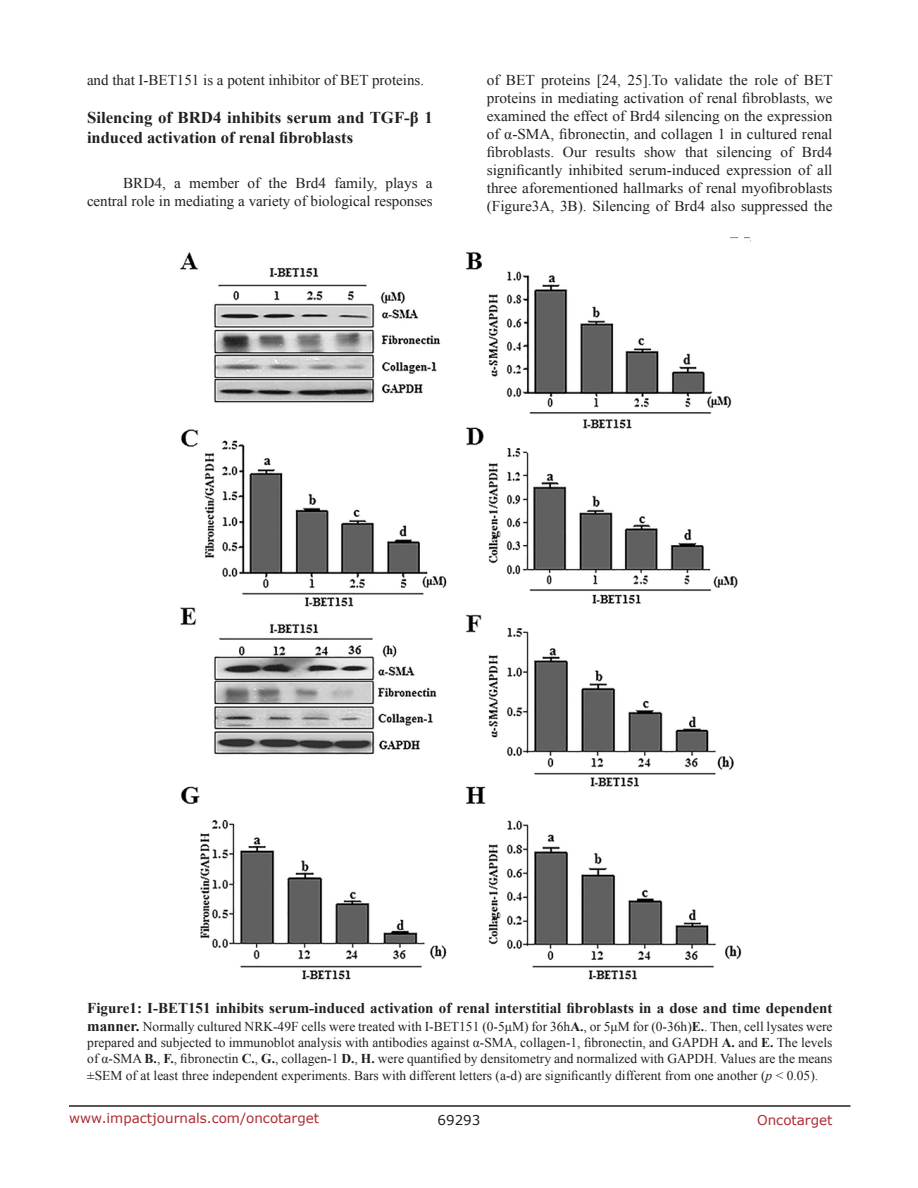
<style>
.page{position:relative;width:918px;height:1188px;background:#fff}
.page>*{position:absolute;margin:0;border:0;box-sizing:border-box;transform-origin:0 0}
.SubHeading{font:700 16.5px/19.8px "Times New Roman";color:#221f22}
.BodyText{font:15px/18px "Times New Roman";color:#221f22;text-align:right}
.FigureText{font:700 15px "Times New Roman";color:#221f22}
.FigureText-2{font:13.5px/16.2px "Times New Roman";color:#221f22;text-align:justify}
.t1{font:13.5px "Verdana";color:#ac2b31}
.t2{font:13.5px "Verdana";color:#221f22}
.s1{font-weight:700;font-size:15px}
.s2{font-weight:700}
.s3{font-style:italic}
</style>
<div class="page">
<hr style="left:69px;top:1105px;width:781px;height:2px;background:#231f20">
<img style="left:180px;top:237px;width:571px;height:743px">
<p class="BodyText" style="left:87px;top:71px;width:339px">and that I-BET151 is a potent inhibitor of BET proteins.</p>
<p class="SubHeading" style="left:87px;top:107px;width:347px">Silencing of BRD4 inhibits serum and TGF-β 1 induced activation of renal fibroblasts</p>
<p class="BodyText" style="left:87px;top:174px;width:347px">BRD4, a member of the Brd4 family, plays a central role in mediating a variety of biological responses</p>
<p class="BodyText" style="left:487px;top:71px;width:348px;text-align:justify">of BET proteins [24, 25].To validate the role of BET proteins in mediating activation of renal fibroblasts, we examined the effect of Brd4 silencing on the expression of α-SMA, fibronectin, and collagen 1 in cultured renal fibroblasts. Our results show that silencing of Brd4 significantly inhibited serum-induced expression of all three aforementioned hallmarks of renal myofibroblasts (Figure3A, 3B). Silencing of Brd4 also suppressed the</p>
<p class="FigureText" style="left:87px;top:998px;width:747px">Figure1: I-BET151 inhibits serum-induced activation of renal interstitial fibroblasts in a dose and time dependent</p>
<p class="FigureText-2" style="left:87px;top:1018px;width:747px"><span class="s1">manner.</span> Normally cultured NRK-49F cells were treated with I-BET151 (0-5μM) for 36h<span class="s2">A.</span>, or 5μM for (0-36h)<span class="s2">E.</span>. Then, cell lysates were prepared and subjected to immunoblot analysis with antibodies against α-SMA, collagen-1, fibronectin, and GAPDH <span class="s2">A.</span> and <span class="s2">E.</span> The levels of α-SMA <span class="s2">B.</span>, <span class="s2">F.</span>, fibronectin <span class="s2">C.</span>, <span class="s2">G.</span>, collagen-1 <span class="s2">D.</span>, <span class="s2">H.</span> were quantified by densitometry and normalized with GAPDH. Values are the means ±SEM of at least three independent experiments. Bars with different letters (a-d) are significantly different from one another (<span class="s3">p</span> &lt; 0.05).</p>
<p class="t1" style="left:69px;top:1109px;width:252px">www.impactjournals.com/oncotarget</p>
<p class="t2" style="left:438px;top:1111px;width:44px">69293</p>
<p class="t1" style="left:757px;top:1111px;width:77px">Oncotarget</p>
</div>
